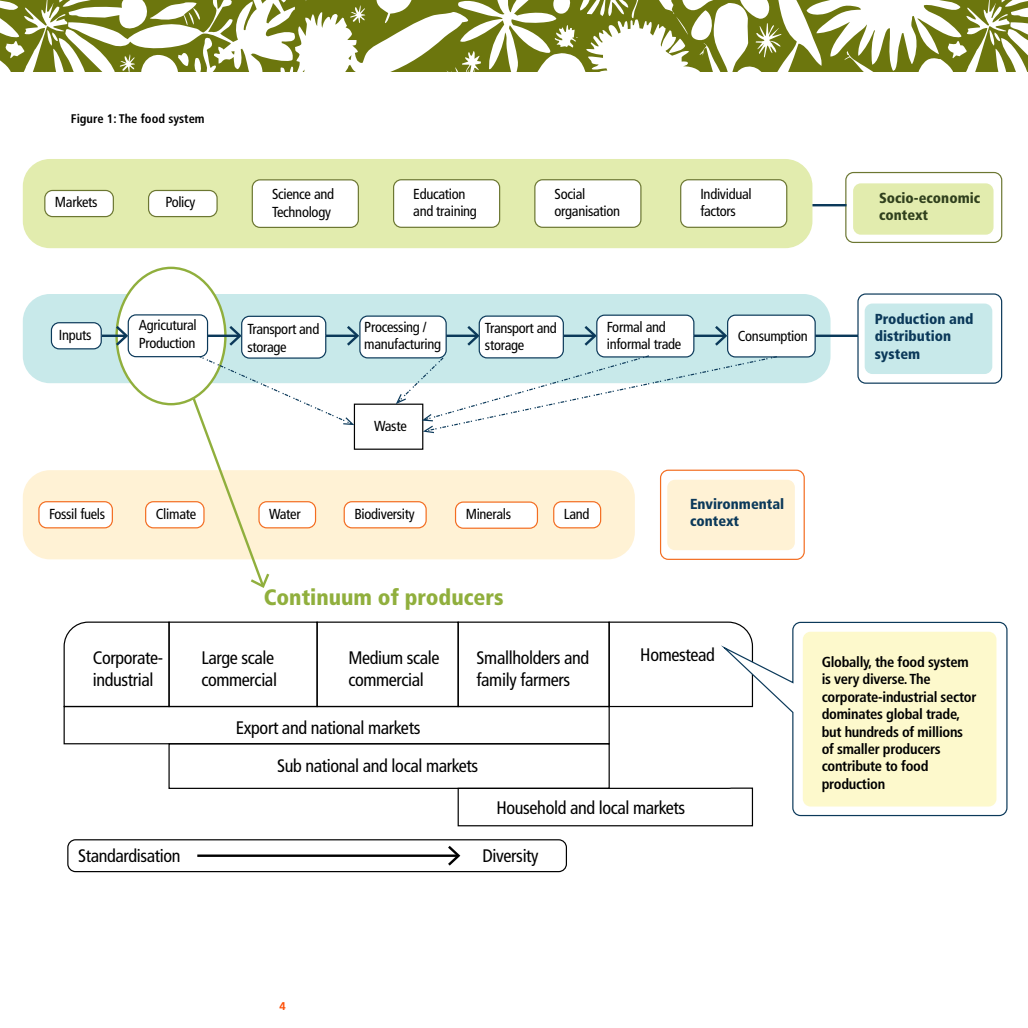
<style>
.page{position:relative;width:1028px;height:1028px;background:#fff}
.page>*{position:absolute;margin:0;border:0;box-sizing:border-box;transform-origin:0 0}
.t1{font:900 condensed 22.25px "Frutiger";color:#90af3d}
.t2{font:condensed 18.12px/21.8px "Frutiger";letter-spacing:-.02em;color:#000}
.t3{font:condensed 14.5px/17.4px "Frutiger";letter-spacing:-.02em;color:#000}
.t4{font:700 condensed 14.5px/17.4px "Frutiger";letter-spacing:-.02em;color:#000}
.t5{font:900 condensed 14.5px/17.4px "Frutiger";color:#0b395a}
.t6{font:900 condensed 14.5px/17.4px "Frutiger";color:#30401d}
.t7{font:700 condensed 12.5px "Frutiger";color:#000}
.t8{font:700 11.25px "Frutiger";color:#fd5109}
</style>
<div class="page">
<svg style="left:0;top:0;width:290px;height:72px"></svg>
<svg style="left:290px;top:0;width:738px;height:72px"></svg>
<div style="left:23px;top:294px;width:807px;height:89px;background:#c8e9ea;border-radius:27px"></div>
<div style="left:117px;top:268px;width:108px;height:136px;background:#fff;border-radius:50%"></div>
<div style="left:354px;top:403px;width:69px;height:47px;border:1px solid #000"></div>
<div style="left:23px;top:470px;width:612px;height:89px;background:#fff2d5;border-radius:27px"></div>
<div style="left:146px;top:502px;width:58px;height:26px;background:#fff;border-radius:8px"></div>
<div style="left:145px;top:501px;width:59px;height:27px;border:1px solid #f36d21;border-radius:8px"></div>
<div style="left:344px;top:502px;width:82px;height:26px;background:#fff;border-radius:8px"></div>
<div style="left:343px;top:501px;width:84px;height:27px;border:1px solid #f36d21;border-radius:8px"></div>
<div style="left:455px;top:502px;width:82px;height:26px;background:#fff;border-radius:8px"></div>
<div style="left:455px;top:501px;width:83px;height:28px;border:1px solid #f36d21;border-radius:8px"></div>
<div style="left:554px;top:502px;width:46px;height:26px;background:#fff;border-radius:8px"></div>
<div style="left:553px;top:501px;width:48px;height:27px;border:1px solid #f36d21;border-radius:8px"></div>
<div style="left:51px;top:323px;width:50px;height:26px;background:#fff;border-radius:8px"></div>
<div style="left:51px;top:322px;width:51px;height:27px;border:1px solid #0b395a;border-radius:8px"></div>
<div style="left:128px;top:314px;width:80px;height:43px;border:1px solid #0b395a;border-radius:8px"></div>
<div style="left:242px;top:316px;width:84px;height:42px;background:#fff;border-radius:8px"></div>
<div style="left:241px;top:316px;width:85px;height:43px;border:1px solid #0b395a;border-radius:8px"></div>
<div style="left:479px;top:316px;width:84px;height:42px;background:#fff;border-radius:8px"></div>
<div style="left:478px;top:315px;width:86px;height:43px;border:1px solid #0b395a;border-radius:8px"></div>
<div style="left:597px;top:315px;width:97px;height:42px;background:#fff;border-radius:8px"></div>
<div style="left:596px;top:314px;width:98px;height:43px;border:1px solid #0b395a;border-radius:8px"></div>
<div style="left:727px;top:315px;width:88px;height:42px;background:#fff;border-radius:8px"></div>
<div style="left:727px;top:314px;width:88px;height:43px;border:1px solid #0b395a;border-radius:8px"></div>
<div style="left:360px;top:316px;width:86px;height:42px;background:#fff;border-radius:8px"></div>
<div style="left:359px;top:315px;width:88px;height:43px;border:1px solid #0b395a;border-radius:8px"></div>
<div style="left:23px;top:159px;width:789px;height:89px;background:#e2ecae;border-radius:27px"></div>
<div style="left:45px;top:190px;width:68px;height:27px;background:#fff;border-radius:8px"></div>
<div style="left:44px;top:190px;width:70px;height:27px;border:1px solid #6c7732;border-radius:8px"></div>
<div style="left:149px;top:190px;width:68px;height:27px;background:#fff;border-radius:8px"></div>
<div style="left:148px;top:190px;width:70px;height:27px;border:1px solid #6c7732;border-radius:8px"></div>
<div style="left:252px;top:180px;width:106px;height:47px;background:#fff;border-radius:8px"></div>
<div style="left:252px;top:179px;width:107px;height:49px;border:1px solid #6c7732;border-radius:8px"></div>
<div style="left:393px;top:180px;width:106px;height:47px;background:#fff;border-radius:8px"></div>
<div style="left:393px;top:179px;width:107px;height:49px;border:1px solid #6c7732;border-radius:8px"></div>
<div style="left:535px;top:180px;width:106px;height:47px;background:#fff;border-radius:8px"></div>
<div style="left:534px;top:179px;width:107px;height:49px;border:1px solid #6c7732;border-radius:8px"></div>
<div style="left:680px;top:180px;width:106px;height:47px;background:#fff;border-radius:8px"></div>
<div style="left:680px;top:179px;width:107px;height:49px;border:1px solid #6c7732;border-radius:8px"></div>
<div style="left:845px;top:172px;width:157px;height:71px;border:1px solid #6c7732;border-radius:8px"></div>
<div style="left:853px;top:183px;width:140px;height:52px;background:#e2ecae;border-radius:8px"></div>
<div style="left:857px;top:293px;width:145px;height:91px;border:1px solid #0b395a;border-radius:8px"></div>
<div style="left:864px;top:303px;width:128px;height:71px;background:#c8e9ea;border-radius:8px"></div>
<div style="left:660px;top:469px;width:144px;height:91px;border:1px solid #f36d21;border-radius:8px"></div>
<div style="left:667px;top:480px;width:128px;height:70px;background:#fff2d5;border-radius:8px"></div>
<div style="left:67px;top:839px;width:500px;height:33px;border:1px solid #000;border-radius:8px"></div>
<div style="left:39px;top:502px;width:73px;height:26px;background:#fff;border-radius:8px"></div>
<div style="left:38px;top:501px;width:75px;height:27px;border:1px solid #f36d21;border-radius:8px"></div>
<svg style="left:63px;top:621px;width:105px;height:86px"></svg>
<div style="left:168px;top:621px;width:150px;height:86px;border:1px solid #000"></div>
<svg style="left:608px;top:621px;width:109px;height:86px"></svg>
<div style="left:168px;top:743px;width:442px;height:46px;border:1px solid #000"></div>
<div style="left:64px;top:706px;width:546px;height:38px;border:1px solid #000"></div>
<svg style="left:457px;top:787px;width:296px;height:40px"></svg>
<hr style="left:197px;top:854px;width:261px;height:3px;background:#000">
<svg style="left:448px;top:846px;width:12px;height:19px"></svg>
<hr style="left:102px;top:334px;width:24px;height:3px;background:#0b395a">
<svg style="left:116px;top:326px;width:12px;height:20px"></svg>
<hr style="left:208px;top:334px;width:31px;height:3px;background:#0b395a">
<svg style="left:229px;top:326px;width:13px;height:20px"></svg>
<hr style="left:326px;top:334px;width:30px;height:3px;background:#0b395a">
<svg style="left:347px;top:326px;width:12px;height:20px"></svg>
<hr style="left:446px;top:334px;width:31px;height:3px;background:#0b395a">
<svg style="left:467px;top:326px;width:12px;height:20px"></svg>
<hr style="left:563px;top:334px;width:31px;height:3px;background:#0b395a">
<svg style="left:584px;top:326px;width:13px;height:20px"></svg>
<hr style="left:694px;top:334px;width:30px;height:3px;background:#0b395a">
<svg style="left:715px;top:326px;width:12px;height:20px"></svg>
<hr style="left:815px;top:334px;width:43px;height:3px;background:#0b395a">
<hr style="left:812px;top:204px;width:34px;height:2px;background:#0b395a">
<svg style="left:717px;top:621px;width:291px;height:195px"></svg>
<div style="left:802px;top:631px;width:194px;height:175px;background:#fdf9cc;border-radius:8px"></div>
<svg style="left:190px;top:355px;width:164px;height:233px"></svg>
<svg style="left:396px;top:354px;width:382px;height:79px"></svg>
<p class="t7" style="left:71px;top:111px;width:135px">Figure 1: The food system</p>
<p class="t3" style="left:55px;top:194px;width:44px">Markets</p>
<p class="t3" style="left:59px;top:326px;width:34px">Inputs</p>
<p class="t3" style="left:165px;top:194px;width:31px">Policy</p>
<p class="t3" style="left:272px;top:185px;width:64px">Science and<br>Technology</p>
<p class="t3" style="left:413px;top:185px;width:65px">Education and training</p>
<p class="t3" style="left:554px;top:185px;width:67px">Social organisation</p>
<p class="t3" style="left:700px;top:185px;width:53px">Individual factors</p>
<p class="t6" style="left:879px;top:189px;width:103px">Socio-economic context</p>
<p class="t3" style="left:139px;top:317px;width:60px">Agricutural<br>Production</p>
<p class="t3" style="left:247px;top:320px;width:73px">Transport and storage</p>
<p class="t3" style="left:485px;top:319px;width:73px">Transport and storage</p>
<p class="t3" style="left:607px;top:318px;width:76px">Formal and informal trade</p>
<p class="t5" style="left:874px;top:310px;width:100px">Production and distribution system</p>
<p class="t3" style="left:364px;top:318px;width:78px">Processing / manufacturing</p>
<p class="t3" style="left:737px;top:327px;width:72px">Consumption</p>
<p class="t3" style="left:374px;top:418px;width:34px">Waste</p>
<p class="t3" style="left:49px;top:505px;width:58px">Fossil fuels</p>
<p class="t3" style="left:156px;top:505px;width:42px">Climate</p>
<p class="t3" style="left:354px;top:505px;width:62px">Biodiversity</p>
<p class="t3" style="left:465px;top:505px;width:47px">Minerals</p>
<p class="t3" style="left:269px;top:505px;width:33px">Water</p>
<p class="t3" style="left:564px;top:505px;width:27px">Land</p>
<h1 class="t1" style="left:264px;top:583px;width:241px">Continuum of producers</h1>
<p class="t5" style="left:690px;top:495px;width:96px">Environmental context</p>
<p class="t2" style="left:93px;top:647px;width:72px">Corporate&shy;industrial</p>
<p class="t2" style="left:201px;top:647px;width:77px">Large scale commercial</p>
<p class="t2" style="left:348px;top:647px;width:93px">Medium scale commercial</p>
<p class="t2" style="left:476px;top:647px;width:114px">Smallholders and family farmers</p>
<p class="t2" style="left:640px;top:644px;width:76px">Homestead</p>
<p class="t2" style="left:277px;top:709px;width:203px;line-height:38.1px;text-indent:-41px">Export and national markets<br>Sub national and local markets</p>
<p class="t2" style="left:496px;top:797px;width:190px">Household and local markets</p>
<p class="t2" style="left:78px;top:845px;width:104px">Standardisation</p>
<p class="t2" style="left:482px;top:845px;width:58px">Diversity</p>
<p class="t4" style="left:821px;top:653px;width:156px">Globally, the food system is very diverse. The corporate-industrial sector dominates global trade, but hundreds of millions of smaller producers contribute to food production</p>
<p class="t8" style="left:279px;top:999px;width:8px">4</p>
</div>
